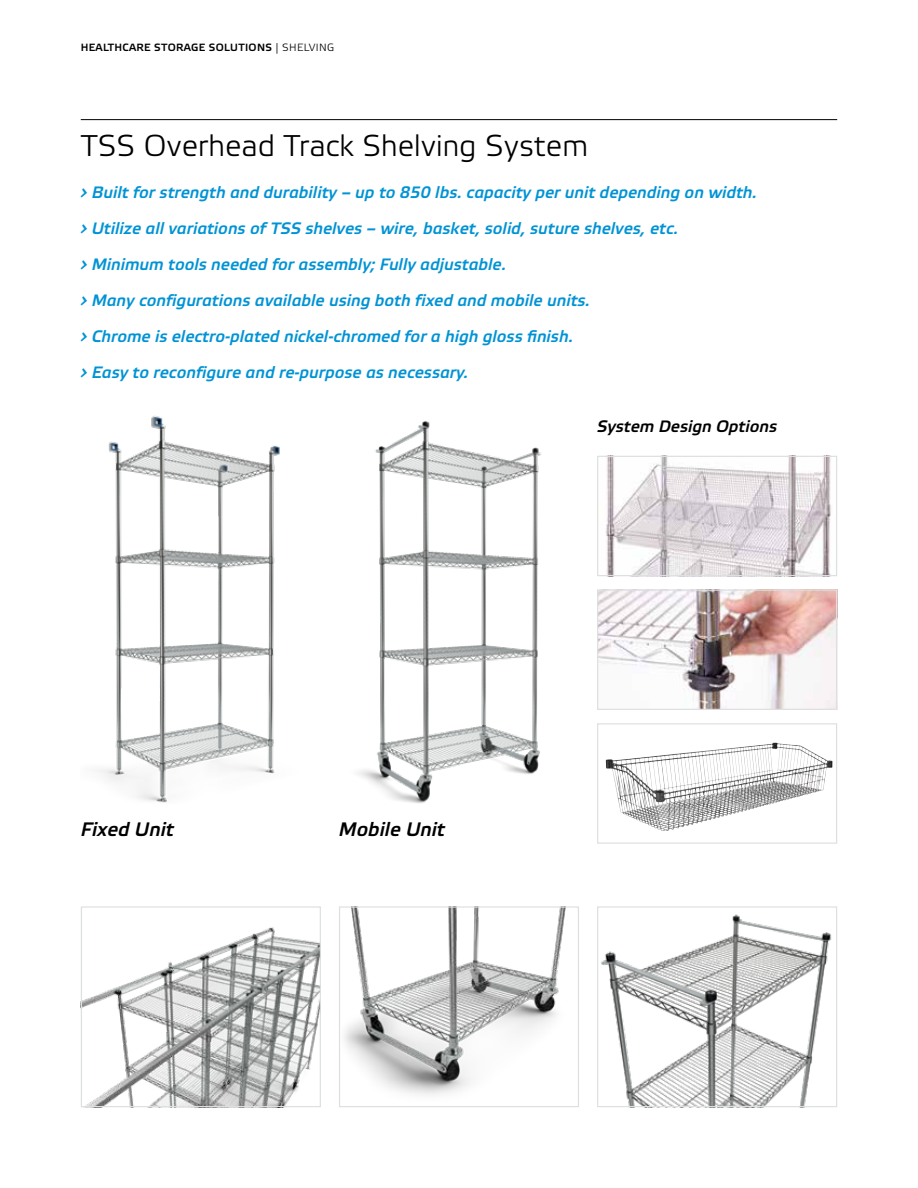
<style>
.page{position:relative;width:918px;height:1188px;background:#fff}
.page>*{position:absolute;margin:0;border:0;box-sizing:border-box;transform-origin:0 0}
.t1{font:300 30px "Wanzl Etelka";color:#000}
.t2{font:italic 500 19.5px "Wanzl Etelka";color:#000}
.t3{font:italic 500 16.5px/36px "Wanzl Etelka";color:#0093d5}
.t4{font:italic 500 16.5px "Wanzl Etelka";color:#000}
.t5{font:500 10.5px "Wanzl Etelka";letter-spacing:.03em;color:#000}
.s1{font-weight:300}
</style>
<div class="page">
<img style="left:96px;top:415px;width:184px;height:388px">
<img style="left:358px;top:421px;width:183px;height:382px">
<hr style="left:81px;top:119px;width:756px;height:1px;background:#000">
<img style="left:606px;top:743px;width:171px;height:88px">
<div style="left:597px;top:723px;width:240px;height:121px;border:1px solid #dddfe1"></div>
<img style="left:344px;top:908px;width:222px;height:187px">
<div style="left:339px;top:906px;width:240px;height:201px;border:1px solid #dddfe1"></div>
<img style="left:601px;top:914px;width:231px;height:191px">
<div style="left:597px;top:906px;width:240px;height:201px;border:1px solid #dddfe1"></div>
<img style="left:599px;top:592px;width:236px;height:116px">
<div style="left:597px;top:590px;width:240px;height:120px;border:1px solid #dddfe1"></div>
<img style="left:605px;top:458px;width:226px;height:116px">
<div style="left:597px;top:456px;width:240px;height:120px;border:1px solid #dddfe1"></div>
<img style="left:83px;top:927px;width:236px;height:178px">
<div style="left:81px;top:906px;width:240px;height:201px;border:1px solid #dddfe1"></div>
<p class="t5" style="left:81px;top:41px;width:255px">HEALTHCARE STORAGE SOLUTIONS <span class="s1">| SHELVING</span></p>
<h1 class="t1" style="left:81px;top:128px;width:509px">TSS Overhead Track Shelving System</h1>
<p class="t3" style="left:81px;top:175px;width:678px">› Built for strength and durability – up to 850 lbs. capacity per unit depending on width. › Utilize all variations of TSS shelves – wire, basket, solid, suture shelves, etc.<br>› Minimum tools needed for assembly; Fully adjustable.<br>› Many configurations available using both fixed and mobile units.<br>› Chrome is electro-plated nickel-chromed for a high gloss finish.<br>› Easy to reconfigure and re-purpose as necessary.</p>
<p class="t4" style="left:597px;top:417px;width:182px">System Design Options</p>
<p class="t2" style="left:81px;top:818px;width:95px">Fixed Unit</p>
<p class="t2" style="left:339px;top:818px;width:108px">Mobile Unit</p>
</div>
